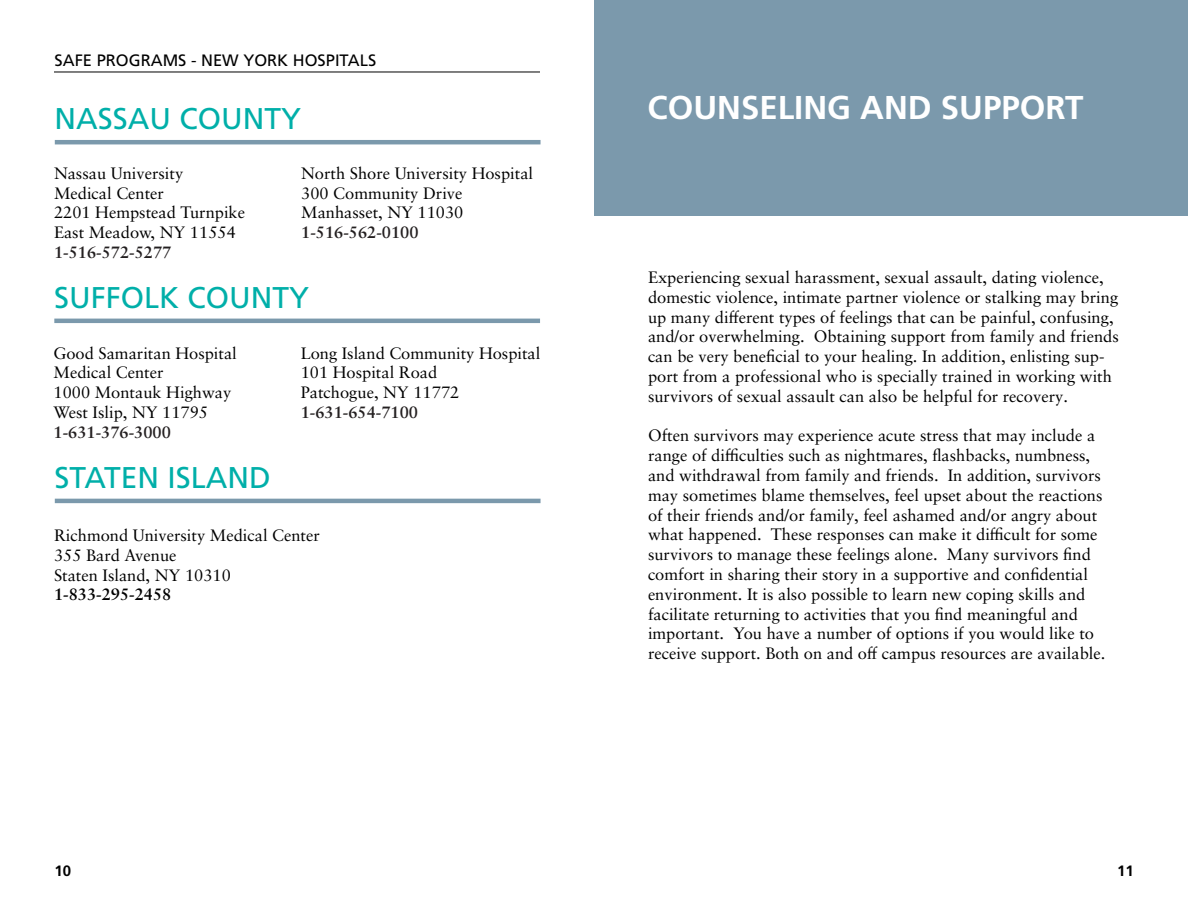
<style>
.page{position:relative;width:1188px;height:918px;background:#fff}
.page>*{position:absolute;margin:0;border:0;box-sizing:border-box;transform-origin:0 0}
.Chapter_Heads__Fruti{font:700 33px "Frutiger";color:#fff}
.SubHeads___11_13_2_b{font:30px "Frutiger";color:#00afa9}
.Body_Text_Black___Sa{font:16.5px/19.8px "Sabon LT Pro";color:#000}
.Body_text___Sabon_Bo{font:700 16.5px "Sabon LT Pro";color:#231f20}
.SubHeads___11_13_2_b-2{font:16.5px "Frutiger";color:#000}
.Body_text___Sabon_Bo-2{font:700 16.5px "Sabon LT Pro";color:#000}
.Page_Numbers___Fruti{font:700 15px "Frutiger";color:#000}
</style>
<div class="page">
<div style="left:594px;top:0;width:594px;height:216px;background:#7b99ac"></div>
<hr style="left:54px;top:72px;width:486px;height:1px;background:#000">
<hr style="left:54px;top:319px;width:486px;height:4px;background:#7b99ac">
<hr style="left:55px;top:140px;width:486px;height:4px;background:#7b99ac">
<hr style="left:55px;top:499px;width:486px;height:4px;background:#7b99ac">
<p class="SubHeads___11_13_2_b-2" style="left:55px;top:51px;width:323px">SAFE PROGRAMS - NEW YORK HOSPITALS</p>
<p class="SubHeads___11_13_2_b" style="left:55px;top:101px;width:248px">NASSAU COUNTY</p>
<p class="Body_Text_Black___Sa" style="left:54px;top:163px;width:131px">Nassau University</p>
<p class="Body_Text_Black___Sa" style="left:54px;top:182px;width:111px">Medical Center</p>
<p class="Body_Text_Black___Sa" style="left:54px;top:202px;width:193px">2201 Hempstead Turnpike</p>
<p class="Body_Text_Black___Sa" style="left:54px;top:222px;width:183px">East Meadow, NY 11554</p>
<p class="Body_text___Sabon_Bo" style="left:54px;top:242px;width:119px">1-516-572-5277</p>
<p class="Body_Text_Black___Sa" style="left:301px;top:163px;width:233px">North Shore University Hospital</p>
<p class="Body_Text_Black___Sa" style="left:301px;top:182px;width:163px">300 Community Drive</p>
<p class="Body_Text_Black___Sa" style="left:301px;top:202px;width:164px">Manhasset, NY 11030</p>
<p class="Body_text___Sabon_Bo" style="left:301px;top:222px;width:119px">1-516-562-0100</p>
<p class="SubHeads___11_13_2_b" style="left:54px;top:280px;width:257px">SUFFOLK COUNTY</p>
<p class="Body_Text_Black___Sa" style="left:54px;top:343px;width:185px">Good Samaritan Hospital</p>
<p class="Body_Text_Black___Sa" style="left:54px;top:362px;width:111px">Medical Center</p>
<p class="Body_Text_Black___Sa" style="left:54px;top:382px;width:179px">1000 Montauk Highway</p>
<p class="Body_Text_Black___Sa" style="left:54px;top:402px;width:156px">West Islip, NY 11795</p>
<p class="Body_text___Sabon_Bo" style="left:54px;top:422px;width:119px">1-631-376-3000</p>
<p class="SubHeads___11_13_2_b" style="left:55px;top:460px;width:218px">STATEN ISLAND</p>
<p class="Body_Text_Black___Sa" style="left:301px;top:343px;width:241px">Long Island Community Hospital</p>
<p class="Body_Text_Black___Sa" style="left:301px;top:362px;width:138px">101 Hospital Road</p>
<p class="Body_Text_Black___Sa" style="left:301px;top:382px;width:160px">Patchogue, NY 11772</p>
<p class="Body_text___Sabon_Bo" style="left:301px;top:402px;width:119px">1-631-654-7100</p>
<p class="Body_Text_Black___Sa" style="left:54px;top:525px;width:267px">Richmond University Medical Center</p>
<p class="Body_Text_Black___Sa" style="left:54px;top:545px;width:124px">355 Bard Avenue</p>
<p class="Body_Text_Black___Sa" style="left:54px;top:565px;width:178px">Staten Island, NY 10310</p>
<p class="Body_text___Sabon_Bo-2" style="left:54px;top:584px;width:119px">1-833-295-2458</p>
<p class="Page_Numbers___Fruti" style="left:55px;top:862px;width:18px">10</p>
<p class="Chapter_Heads__Fruti" style="left:648px;top:88px;width:437px">COUNSELING AND SUPPORT</p>
<p class="Body_Text_Black___Sa" style="left:648px;top:267px;width:472px">Experiencing sexual harassment, sexual assault, dating violence, domestic violence, intimate partner violence or stalking may bring up many different types of feelings that can be painful, confusing, and/or overwhelming. Obtaining support from family and friends can be very beneficial to your healing. In addition, enlisting sup&shy;port from a professional who is specially trained in working with survivors of sexual assault can also be helpful for recovery.</p>
<p class="Body_Text_Black___Sa" style="left:648px;top:425px;width:459px">Often survivors may experience acute stress that may include a range of difficulties such as nightmares, flashbacks, numbness, and withdrawal from family and friends. In addition, survivors may sometimes blame themselves, feel upset about the reactions of their friends and/or family, feel ashamed and/or angry about what happened. These responses can make it difficult for some survivors to manage these feelings alone. Many survivors find comfort in sharing their story in a supportive and confidential environment. It is also possible to learn new coping skills and facilitate returning to activities that you find meaningful and important. You have a number of options if you would like to receive support. Both on and off campus resources are available.</p>
<p class="Page_Numbers___Fruti" style="left:1117px;top:862px;width:18px">11</p>
</div>
